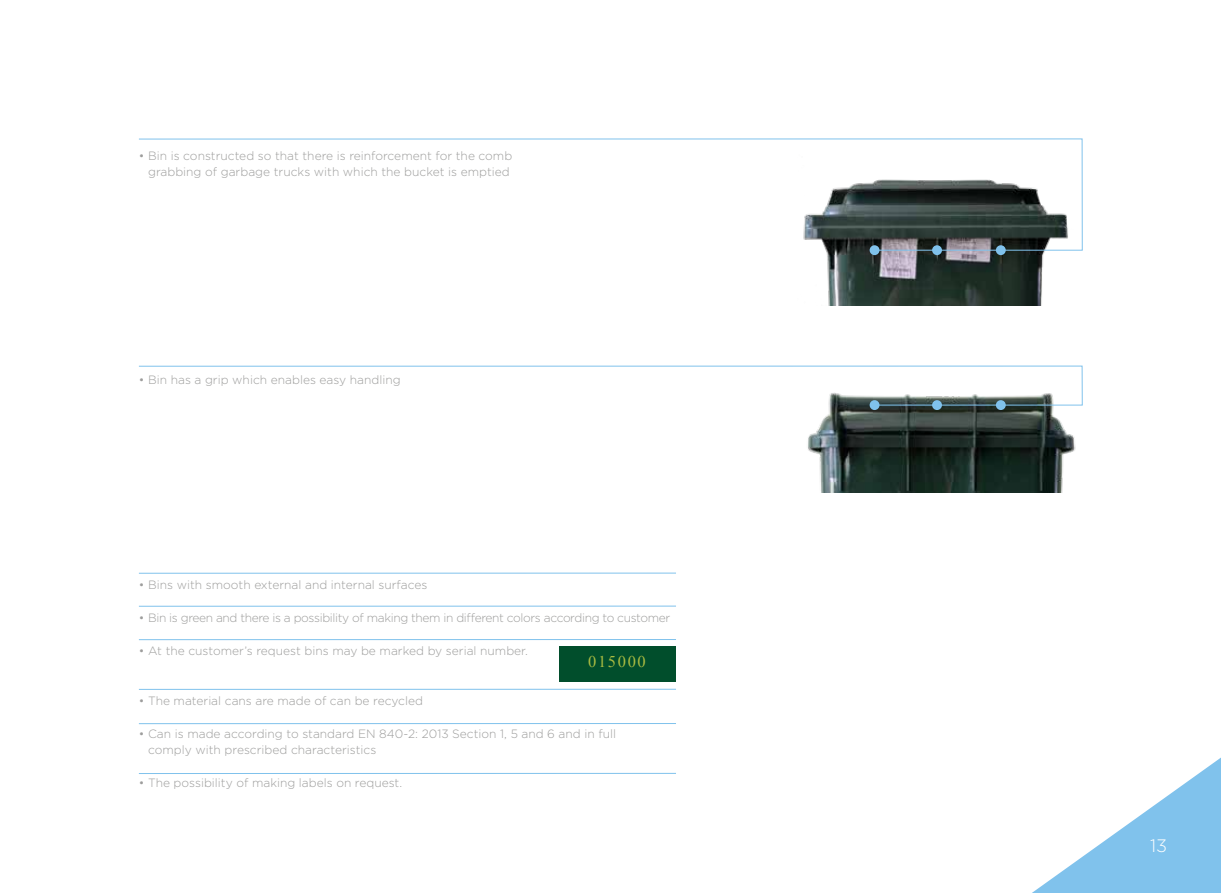
<style>
.page{position:relative;width:1221px;height:893px;background:#fff}
.page>*{position:absolute;margin:0;border:0;box-sizing:border-box;transform-origin:0 0}
.t1{font:300 18px "Gotham";color:#fff}
.t2{font:16.35px "Times New Roman";letter-spacing:.1em;color:#aabb41}
.t3{font:300 12px/16.5px "Gotham";color:#9d9d9c;text-align:center}
.t4{font:300 12px "Gotham";letter-spacing:-.03em;color:#9d9d9c}
</style>
<div class="page">
<svg style="left:1032px;top:758px;width:188px;height:135px"></svg>
<div style="left:559px;top:646px;width:117px;height:36px;background:#014e2c"></div>
<img style="left:808px;top:406px;width:268px;height:86px">
<svg style="left:869px;top:400px;width:10px;height:10px"></svg>
<div style="left:932px;top:400px;width:9px;height:10px;background:#80c2ec;border-radius:50%"></div>
<svg style="left:995px;top:400px;width:10px;height:10px"></svg>
<svg style="left:139px;top:365px;width:943px;height:41px"></svg>
<img style="left:826px;top:251px;width:219px;height:54px">
<div style="left:869px;top:245px;width:10px;height:10px;background:#80c2ec;border-radius:50%"></div>
<div style="left:932px;top:245px;width:9px;height:10px;background:#80c2ec;border-radius:50%"></div>
<svg style="left:995px;top:245px;width:10px;height:10px"></svg>
<svg style="left:139px;top:138px;width:943px;height:113px"></svg>
<hr style="left:139px;top:573px;width:537px;height:1px;background:#80c2ec">
<hr style="left:139px;top:689px;width:537px;height:1px;background:#80c2ec">
<hr style="left:139px;top:723px;width:537px;height:1px;background:#80c2ec">
<hr style="left:139px;top:606px;width:537px;height:1px;background:#80c2ec">
<hr style="left:139px;top:639px;width:537px;height:1px;background:#80c2ec">
<hr style="left:139px;top:773px;width:537px;height:1px;background:#80c2ec">
<p class="t3" style="left:139px;top:147px;width:375px">• Bin is constructed so that there is reinforcement for the comb grabbing of garbage trucks with which the bucket is emptied</p>
<p class="t3" style="left:139px;top:371px;width:263px">• Bin has a grip which enables easy handling</p>
<p class="t3" style="left:139px;top:576px;width:290px">• Bins with smooth external and internal surfaces</p>
<p class="t4" style="left:139px;top:610px;width:533px">• Bin is green and there is a possibility of making them in different colors according to customer</p>
<p class="t3" style="left:139px;top:642px;width:390px">• At the customer’s request bins may be marked by serial number.</p>
<p class="t3" style="left:139px;top:692px;width:285px">• The material cans are made of can be recycled</p>
<p class="t3" style="left:148px;top:725px;width:469px;text-align:left;text-indent:-9px">• Can is made according to standard EN 840-2: 2013 Section 1, 5 and 6 and in full comply with prescribed characteristics</p>
<p class="t3" style="left:139px;top:774px;width:265px">• The possibility of making labels on request.</p>
<h2 class="t2" style="left:588px;top:650px;width:59px">015000</h2>
<h1 class="t1" style="left:1149px;top:834px;width:19px">13</h1>
</div>
